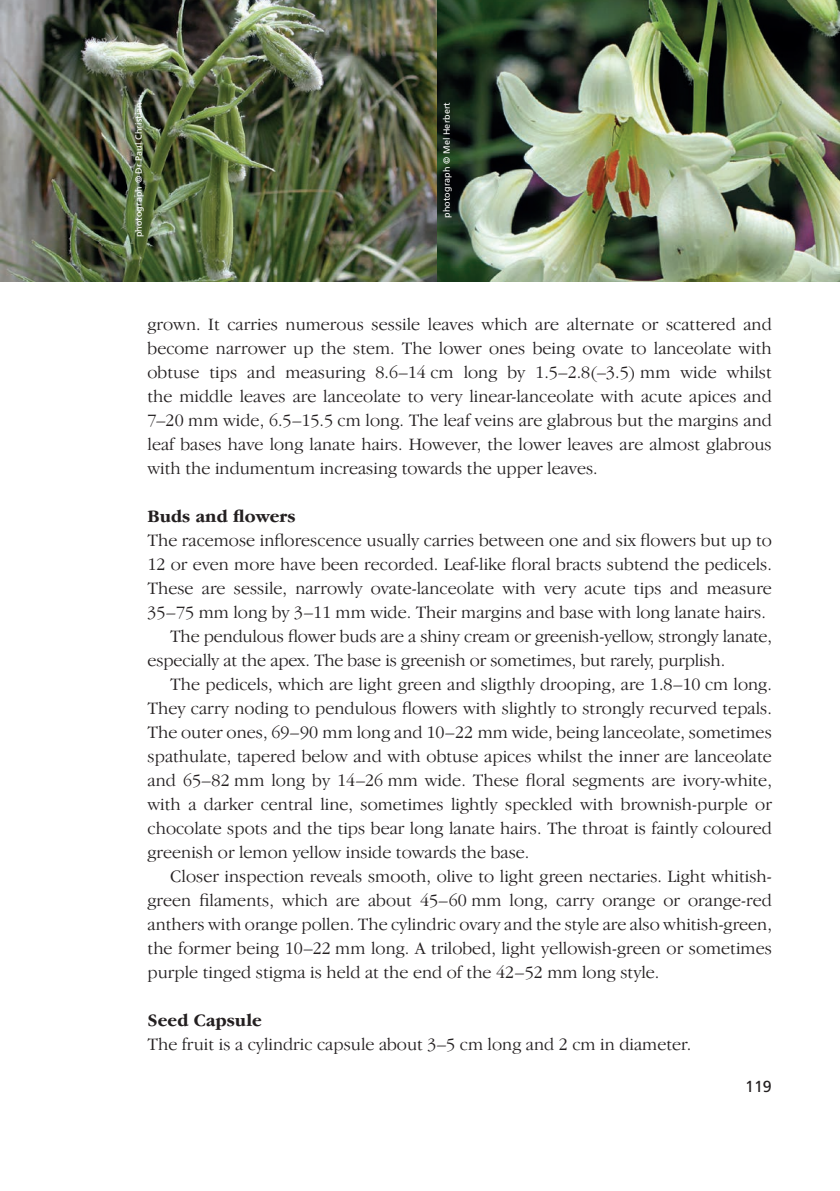
<style>
.page{position:relative;width:840px;height:1191px;background:#fff}
.page>*{position:absolute;margin:0;border:0;box-sizing:border-box;transform-origin:0 0}
.t1{font:300 18px/24px "Garamond IT Cby BT";color:#231f20;text-align:justify}
.t2{font:700 18px "Garamond IT Cby BT";color:#231f20}
.t3{font:16px "Frutiger";color:#231f20}
.t4{font:9px "Frutiger";letter-spacing:.01em;color:#fff}
</style>
<div class="page">
<img style="left:0;top:0;width:839px;height:281px">
<p class="t4" style="left:133px;top:237px;width:137px;rotate:-90deg">photograph © Dr Paul Christian</p>
<p class="t4" style="left:441px;top:218px;width:117px;rotate:-90deg">photograph © Mel Herbert</p>
<p class="t1" style="left:147px;top:311px;width:625px">grown. It carries numerous sessile leaves which are alternate or scattered and become narrower up the stem. The lower ones being ovate to lanceolate with obtuse tips and measuring 8.6–14 cm long by 1.5–2.8(–3.5) mm wide whilst the middle leaves are lanceolate to very linear-lanceolate with acute apices and 7–20 mm wide, 6.5–15.5 cm long. The leaf veins are glabrous but the margins and leaf bases have long lanate hairs. However, the lower leaves are almost glabrous with the indumentum increasing towards the upper leaves.</p>
<p class="t2" style="left:147px;top:505px;width:149px">Buds and flowers</p>
<p class="t1" style="left:147px;top:527px;width:625px">The racemose inflorescence usually carries between one and six flowers but up to</p>
<p class="t1" style="left:147px;top:551px;width:625px">12 or even more have been recorded. Leaf-like floral bracts subtend the pedicels.</p>
<p class="t1" style="left:147px;top:575px;width:625px">These are sessile, narrowly ovate-lanceolate with very acute tips and measure</p>
<p class="t1" style="left:147px;top:599px;width:619px">35–75 mm long by 3–11 mm wide. Their margins and base with long lanate hairs.</p>
<p class="t1" style="left:170px;top:623px;width:602px">The pendulous flower buds are a shiny cream or greenish-yellow, strongly lanate,</p>
<p class="t1" style="left:147px;top:647px;width:579px">especially at the apex. The base is greenish or sometimes, but rarely, purplish.</p>
<p class="t1" style="left:170px;top:671px;width:602px">The pedicels, which are light green and sligthly drooping, are 1.8–10 cm long.</p>
<p class="t1" style="left:147px;top:695px;width:625px">They carry noding to pendulous flowers with slightly to strongly recurved tepals.</p>
<p class="t1" style="left:147px;top:719px;width:625px">The outer ones, 69–90 mm long and 10–22 mm wide, being lanceolate, sometimes</p>
<p class="t1" style="left:147px;top:743px;width:625px">spathulate, tapered below and with obtuse apices whilst the inner are lanceolate</p>
<p class="t1" style="left:147px;top:767px;width:625px">and 65–82 mm long by 14–26 mm wide. These floral segments are ivory-white,</p>
<p class="t1" style="left:147px;top:791px;width:625px">with a darker central line, sometimes lightly speckled with brownish-purple or</p>
<p class="t1" style="left:147px;top:815px;width:625px">chocolate spots and the tips bear long lanate hairs. The throat is faintly coloured</p>
<p class="t1" style="left:147px;top:839px;width:383px">greenish or lemon yellow inside towards the base.</p>
<p class="t1" style="left:170px;top:863px;width:602px">Closer inspection reveals smooth, olive to light green nectaries. Light whitish-</p>
<p class="t1" style="left:147px;top:887px;width:625px">green filaments, which are about 45–60 mm long, carry orange or orange-red</p>
<p class="t1" style="left:147px;top:911px;width:625px">anthers with orange pollen. The cylindric ovary and the style are also whitish-green,</p>
<p class="t1" style="left:147px;top:935px;width:625px">the former being 10–22 mm long. A trilobed, light yellowish-green or sometimes</p>
<p class="t1" style="left:147px;top:959px;width:513px">purple tinged stigma is held at the end of the 42–52 mm long style.</p>
<p class="t2" style="left:147px;top:1009px;width:116px">Seed Capsule</p>
<p class="t1" style="left:147px;top:1031px;width:545px">The fruit is a cylindric capsule about 3–5 cm long and 2 cm in diameter.</p>
<p class="t3" style="left:744px;top:1076px;width:28px">119</p>
</div>
